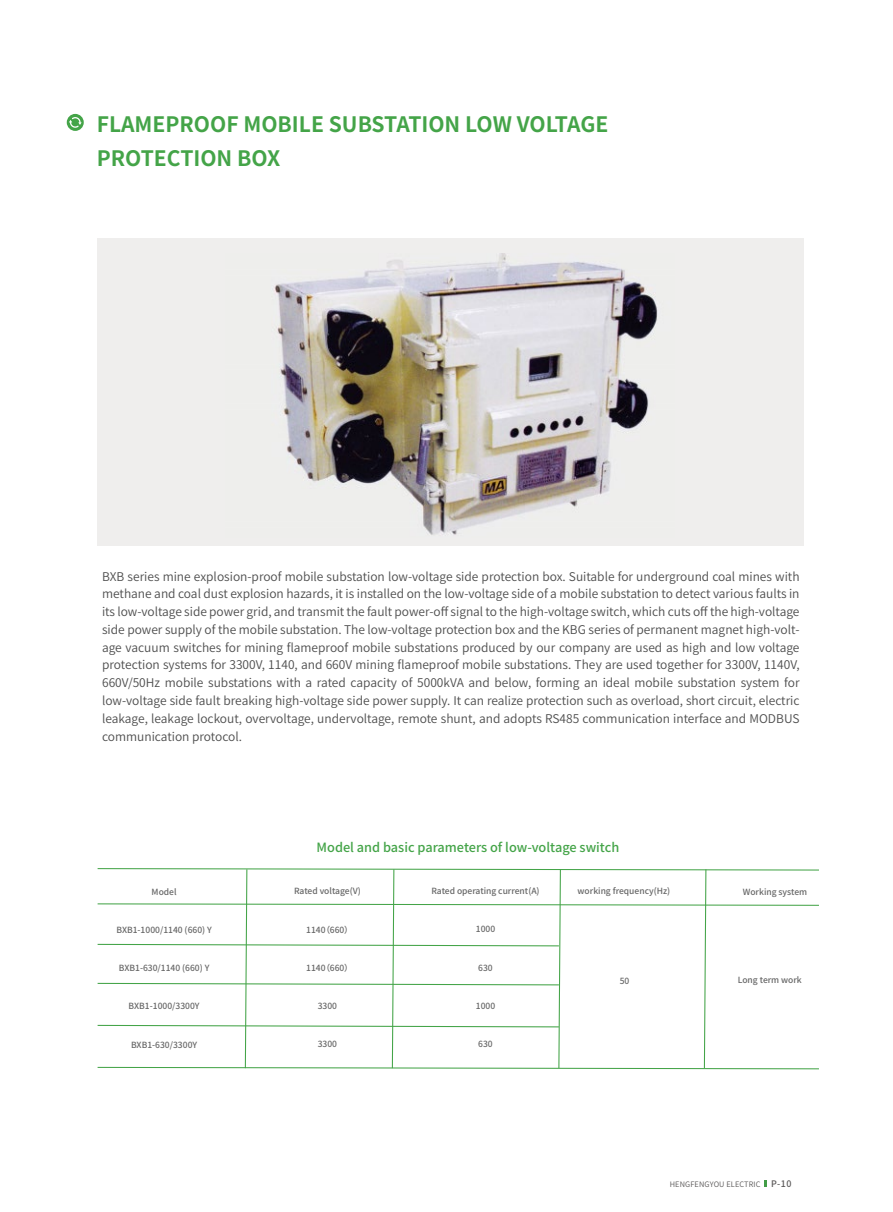
<style>
.page{position:relative;width:893px;height:1212px;background:#fff}
.page>*{position:absolute;margin:0;border:0;box-sizing:border-box;transform-origin:0 0}
.t1{font:700 21.3px/34px "Source Han Sans CN";color:#44a448}
.t2{font:500 12.75px "Source Han Sans CN";color:#44a448}
.t3{font:12px/17.7px "Source Han Sans CN";color:#4d4d4d;text-align:justify}
.t4{font:500 8.55px "Source Han Sans CN";color:#666}
.t5{font:7.5px "Source Han Sans CN";letter-spacing:.02em;color:#595757}
.s1{font-weight:500;font-size:9px}
</style>
<div class="page">
<svg style="left:97px;top:868px;width:722px;height:202px"></svg>
<div style="left:98px;top:238px;width:706px;height:308px;background:#efeeed"></div>
<img style="left:274px;top:253px;width:384px;height:282px">
<svg style="left:67px;top:114px;width:17px;height:17px"></svg>
<svg style="left:69px;top:117px;width:13px;height:11px"></svg>
<svg style="left:765px;top:1180px;width:2px;height:7px"></svg>
<h1 class="t1" style="left:97px;top:107px;width:513px">FLAMEPROOF MOBILE SUBSTATION LOW VOLTAGE<br>PROTECTION BOX</h1>
<p class="t3" style="left:102px;top:568px;width:699px">BXB series mine explosion-proof mobile substation low-voltage side protection box. Suitable for underground coal mines with methane and coal dust explosion hazards, it is installed on the low-voltage side of a mobile substation to detect various faults in its low-voltage side power grid, and transmit the fault power-off signal to the high-voltage switch, which cuts off the high-voltage side power supply of the mobile substation. The low-voltage protection box and the KBG series of permanent magnet high-volt&shy;age vacuum switches for mining flameproof mobile substations produced by our company are used as high and low voltage protection systems for 3300V, 1140, and 660V mining flameproof mobile substations. They are used together for 3300V, 1140V, 660V/50Hz mobile substations with a rated capacity of 5000kVA and below, forming an ideal mobile substation system for low-voltage side fault breaking high-voltage side power supply. It can realize protection such as overload, short circuit, electric leakage, leakage lockout, overvoltage, undervoltage, remote shunt, and adopts RS485 communication interface and MODBUS communication protocol.</p>
<p class="t4" style="left:152px;top:886px;width:26px">Model</p>
<p class="t4" style="left:116px;top:925px;width:97px">BXB1-1000/1140 (660) Y</p>
<p class="t4" style="left:119px;top:963px;width:92px">BXB1-630/1140 (660) Y</p>
<p class="t4" style="left:129px;top:1001px;width:73px">BXB1-1000/3300Y</p>
<p class="t4" style="left:131px;top:1039px;width:68px">BXB1-630/3300Y</p>
<p class="t2" style="left:317px;top:840px;width:304px">Model and basic parameters of low-voltage switch</p>
<p class="t4" style="left:294px;top:886px;width:68px">Rated voltage(V)</p>
<p class="t4" style="left:306px;top:925px;width:48px">1140（660）</p>
<p class="t4" style="left:306px;top:963px;width:48px">1140（660）</p>
<p class="t4" style="left:318px;top:1001px;width:21px">3300</p>
<p class="t4" style="left:318px;top:1039px;width:21px">3300</p>
<p class="t4" style="left:431px;top:886px;width:110px">Rated operating current(A)</p>
<p class="t4" style="left:476px;top:924px;width:21px">1000</p>
<p class="t4" style="left:478px;top:963px;width:16px">630</p>
<p class="t4" style="left:476px;top:1001px;width:21px">1000</p>
<p class="t4" style="left:478px;top:1039px;width:16px">630</p>
<p class="t4" style="left:578px;top:886px;width:94px">working frequency(Hz)</p>
<p class="t4" style="left:620px;top:976px;width:11px">50</p>
<p class="t4" style="left:743px;top:886px;width:66px">Working system</p>
<p class="t4" style="left:738px;top:975px;width:65px">Long term work</p>
<p class="t5" style="left:670px;top:1179px;width:123px">HENGFENGYOU ELECTRIC <span class="s1">P-10</span></p>
</div>
